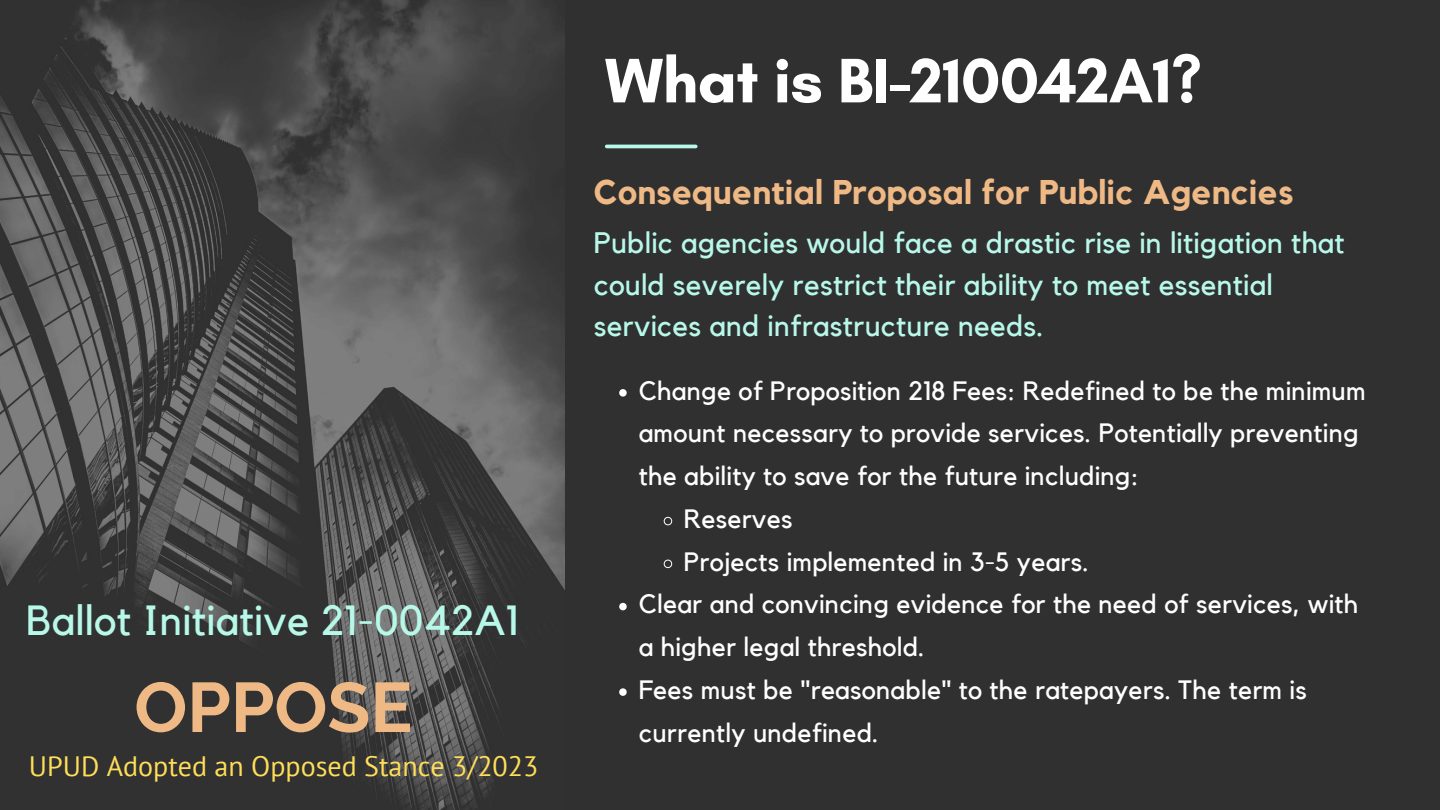
<style>
.page{position:relative;width:1440px;height:810px;background:#303030}
.page>*{position:absolute;margin:0;border:0;box-sizing:border-box;transform-origin:0 0}
.t1{font:700 70px "Raleway";color:#efb986}
.t2{font:700 64px "Glacial Indifference";letter-spacing:-.01em;color:#fff}
.t3{font:42px "Kollektif";letter-spacing:.01em;color:#b7f8e9}
.t4{font:700 34.2px "Kollektif";letter-spacing:.01em;color:#efb986}
.t5{font:29.6px/41.2px "Kollektif";letter-spacing:.01em;color:#b7f8e9}
.t6{font:28px "PT Sans";color:#ffde59}
.t7{font:26.5px/42.8px "Kollektif";letter-spacing:.01em;color:#fff}
</style>
<div class="page">
<img style="left:0;top:0;width:565px;height:810px">
<hr style="left:607px;top:145px;width:89px;height:3px;background:#b7f8e9">
<svg style="left:619px;top:389px;width:8px;height:8px"></svg>
<svg style="left:663px;top:516px;width:10px;height:10px"></svg>
<svg style="left:663px;top:559px;width:10px;height:9px"></svg>
<svg style="left:619px;top:603px;width:8px;height:7px"></svg>
<svg style="left:619px;top:688px;width:8px;height:8px"></svg>
<h3 class="t3" style="left:26px;top:601px;width:494px">Ballot Initiative 21-0042A1</h3>
<p class="t1" style="left:134px;top:666px;width:280px">OPPOSE</p>
<p class="t6" style="left:29px;top:747px;width:511px">UPUD Adopted an Opposed Stance 3/2023</p>
<h1 class="t2" style="left:605px;top:42px;width:599px">What is BI-210042A1?</h1>
<h5 class="t4" style="left:594px;top:176px;width:701px">Consequential Proposal for Public Agencies</h5>
<h2 class="t5" style="left:594px;top:224px;width:753px">Public agencies would face a drastic rise in litigation that could severely restrict their ability to meet essential services and infrastructure needs.</h2>
<h4 class="t7" style="left:639px;top:370px;width:728px">Change of Proposition 218 Fees: Redefined to be the minimum amount necessary to provide services. Potentially preventing the ability to save for the future including:</h4>
<h5 class="t7" style="left:684px;top:498px;width:110px">Reserves</h5>
<p class="t7" style="left:684px;top:541px;width:407px">Projects implemented in 3-5 years.</p>
<p class="t7" style="left:639px;top:584px;width:721px">Clear and convincing evidence for the need of services, with a higher legal threshold.</p>
<p class="t7" style="left:639px;top:669px;width:670px">Fees must be "reasonable" to the ratepayers. The term is</p>
<p class="t7" style="left:639px;top:712px;width:241px">currently undefined.</p>
</div>
